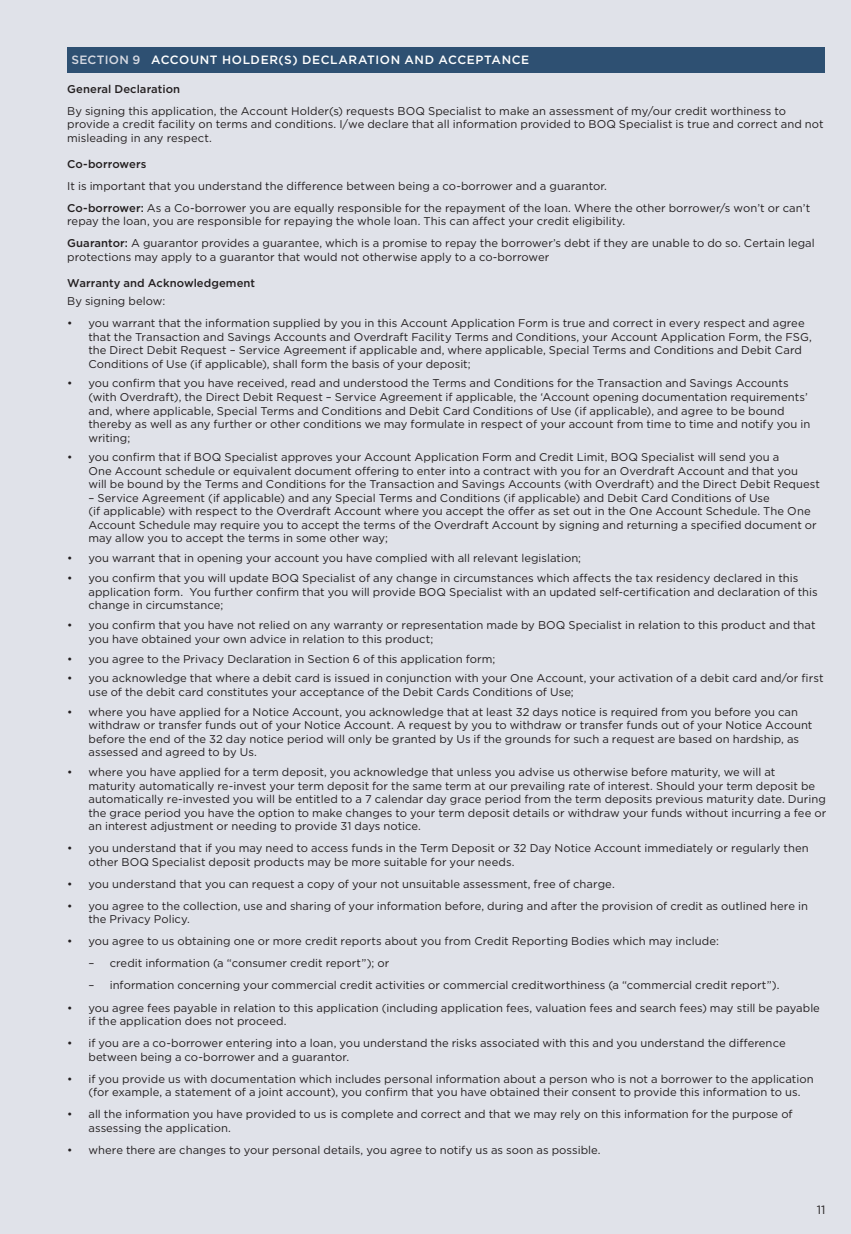
<style>
.page{position:relative;width:851px;height:1234px;background:#fff}
.page>*{position:absolute;margin:0;border:0;box-sizing:border-box;transform-origin:0 0}
.FORM_SECTION_HEADER{font:500 12px "Gotham";letter-spacing:.05em;color:#fff}
.t1{font:12px "Gotham";color:#231f20}
.FORM_BODY{font:11.25px/13.5px "Gotham";letter-spacing:.005em;color:#231f20}
.t2{font:500 11.25px "Gotham";letter-spacing:.005em;color:#231f20}
.s1{color:#d6d9e2}
.s2{font-weight:500}
</style>
<div class="page">
<div style="left:0;top:0;width:850px;height:1233px;background:#e0e2e9"></div>
<div style="left:67px;top:47px;width:758px;height:25px;background:#2e5072"></div>
<p class="FORM_SECTION_HEADER" style="left:71px;top:52px;width:459px"><span class="s1">SECTION 9</span> ACCOUNT HOLDER(S) DECLARATION AND ACCEPTANCE</p>
<h2 class="t2" style="left:67px;top:81px;width:114px">General Declaration</h2>
<p class="FORM_BODY" style="left:67px;top:104px;width:757px">By signing this application, the Account Holder(s) requests BOQ Specialist to make an assessment of my/our credit worthiness to provide a credit facility on terms and conditions. I/we declare that all information provided to BOQ Specialist is true and correct and not misleading in any respect.</p>
<h2 class="t2" style="left:67px;top:156px;width:81px">Co-borrowers</h2>
<p class="FORM_BODY" style="left:67px;top:179px;width:541px">It is important that you understand the difference between being a co-borrower and a guarantor.</p>
<p class="FORM_BODY" style="left:67px;top:201px;width:744px"><span class="s2">Co-borrower:</span> As a Co-borrower you are equally responsible for the repayment of the loan. Where the other borrower/s won’t or can’t repay the loan, you are responsible for repaying the whole loan. This can affect your credit eligibility.</p>
<p class="FORM_BODY" style="left:67px;top:236px;width:749px"><span class="s2">Guarantor:</span> A guarantor provides a guarantee, which is a promise to repay the borrower’s debt if they are unable to do so. Certain legal protections may apply to a guarantor that would not otherwise apply to a co-borrower</p>
<h2 class="t2" style="left:67px;top:276px;width:189px">Warranty and Acknowledgement</h2>
<p class="FORM_BODY" style="left:67px;top:294px;width:100px">By signing below:</p>
<p class="FORM_BODY" style="left:88px;top:316px;width:725px;text-indent:-21px">• you warrant that the information supplied by you in this Account Application Form is true and correct in every respect and agree that the Transaction and Savings Accounts and Overdraft Facility Terms and Conditions, your Account Application Form, the FSG, the Direct Debit Request – Service Agreement if applicable and, where applicable, Special Terms and Conditions and Debit Card Conditions of Use (if applicable), shall form the basis of your deposit;</p>
<p class="FORM_BODY" style="left:88px;top:376px;width:723px;text-indent:-21px">• you confirm that you have received, read and understood the Terms and Conditions for the Transaction and Savings Accounts (with Overdraft), the Direct Debit Request – Service Agreement if applicable, the ‘Account opening documentation requirements’ and, where applicable, Special Terms and Conditions and Debit Card Conditions of Use (if applicable), and agree to be bound thereby as well as any further or other conditions we may formulate in respect of your account from time to time and notify you in writing;</p>
<p class="FORM_BODY" style="left:88px;top:450px;width:732px;text-indent:-21px">• you confirm that if BOQ Specialist approves your Account Application Form and Credit Limit, BOQ Specialist will send you a<br>One Account schedule or equivalent document offering to enter into a contract with you for an Overdraft Account and that you<br>will be bound by the Terms and Conditions for the Transaction and Savings Accounts (with Overdraft) and the Direct Debit Request</p>
<p class="FORM_BODY" style="left:88px;top:491px;width:729px">– Service Agreement (if applicable) and any Special Terms and Conditions (if applicable) and Debit Card Conditions of Use<br>(if applicable) with respect to the Overdraft Account where you accept the offer as set out in the One Account Schedule. The One Account Schedule may require you to accept the terms of the Overdraft Account by signing and returning a specified document or may allow you to accept the terms in some other way;</p>
<p class="FORM_BODY" style="left:67px;top:551px;width:515px">• you warrant that in opening your account you have complied with all relevant legislation;</p>
<p class="FORM_BODY" style="left:88px;top:571px;width:730px;text-indent:-21px">• you confirm that you will update BOQ Specialist of any change in circumstances which affects the tax residency declared in this application form. You further confirm that you will provide BOQ Specialist with an updated self-certification and declaration of this change in circumstance;</p>
<p class="FORM_BODY" style="left:88px;top:618px;width:728px;text-indent:-21px">• you confirm that you have not relied on any warranty or representation made by BOQ Specialist in relation to this product and that you have obtained your own advice in relation to this product;</p>
<p class="FORM_BODY" style="left:67px;top:651px;width:429px">• you agree to the Privacy Declaration in Section 6 of this application form;</p>
<p class="FORM_BODY" style="left:88px;top:671px;width:736px;text-indent:-21px">• you acknowledge that where a debit card is issued in conjunction with your One Account, your activation of a debit card and/or first use of the debit card constitutes your acceptance of the Debit Cards Conditions of Use;</p>
<p class="FORM_BODY" style="left:88px;top:704px;width:725px;text-indent:-21px">• where you have applied for a Notice Account, you acknowledge that at least 32 days notice is required from you before you can withdraw or transfer funds out of your Notice Account. A request by you to withdraw or transfer funds out of your Notice Account before the end of the 32 day notice period will only be granted by Us if the grounds for such a request are based on hardship, as assessed and agreed to by Us.</p>
<p class="FORM_BODY" style="left:88px;top:765px;width:739px;text-indent:-21px">• where you have applied for a term deposit, you acknowledge that unless you advise us otherwise before maturity, we will at<br>maturity automatically re-invest your term deposit for the same term at our prevailing rate of interest. Should your term deposit be automatically re-invested you will be entitled to a 7 calendar day grace period from the term deposits previous maturity date. During the grace period you have the option to make changes to your term deposit details or withdraw your funds without incurring a fee or an interest adjustment or needing to provide 31 days notice.</p>
<p class="FORM_BODY" style="left:88px;top:841px;width:721px;text-indent:-21px">• you understand that if you may need to access funds in the Term Deposit or 32 Day Notice Account immediately or regularly then other BOQ Specialist deposit products may be more suitable for your needs.</p>
<p class="FORM_BODY" style="left:67px;top:876px;width:549px">• you understand that you can request a copy of your not unsuitable assessment, free of charge.</p>
<p class="FORM_BODY" style="left:88px;top:898px;width:721px;text-indent:-21px">• you agree to the collection, use and sharing of your information before, during and after the provision of credit as outlined here in the Privacy Policy.</p>
<p class="FORM_BODY" style="left:67px;top:934px;width:653px">• you agree to us obtaining one or more credit reports about you from Credit Reporting Bodies which may include:</p>
<p class="FORM_BODY" style="left:88px;top:956px;width:302px">– credit information (a “consumer credit report”); or</p>
<p class="FORM_BODY" style="left:88px;top:978px;width:692px">– information concerning your commercial credit activities or commercial creditworthiness (a “commercial credit report”).</p>
<p class="FORM_BODY" style="left:88px;top:1000px;width:732px;text-indent:-21px">• you agree fees payable in relation to this application (including application fees, valuation fees and search fees) may still be payable if the application does not proceed.</p>
<p class="FORM_BODY" style="left:88px;top:1035px;width:698px;text-indent:-21px">• if you are a co-borrower entering into a loan, you understand the risks associated with this and you understand the difference between being a co-borrower and a guarantor.</p>
<p class="FORM_BODY" style="left:88px;top:1071px;width:726px;text-indent:-21px">• if you provide us with documentation which includes personal information about a person who is not a borrower to the application (for example, a statement of a joint account), you confirm that you have obtained their consent to provide this information to us.</p>
<p class="FORM_BODY" style="left:88px;top:1106px;width:705px;text-indent:-21px">• all the information you have provided to us is complete and correct and that we may rely on this information for the purpose of assessing the application.</p>
<p class="FORM_BODY" style="left:67px;top:1142px;width:535px">• where there are changes to your personal details, you agree to notify us as soon as possible.</p>
<p class="t1" style="left:816px;top:1201px;width:10px">11</p>
</div>
